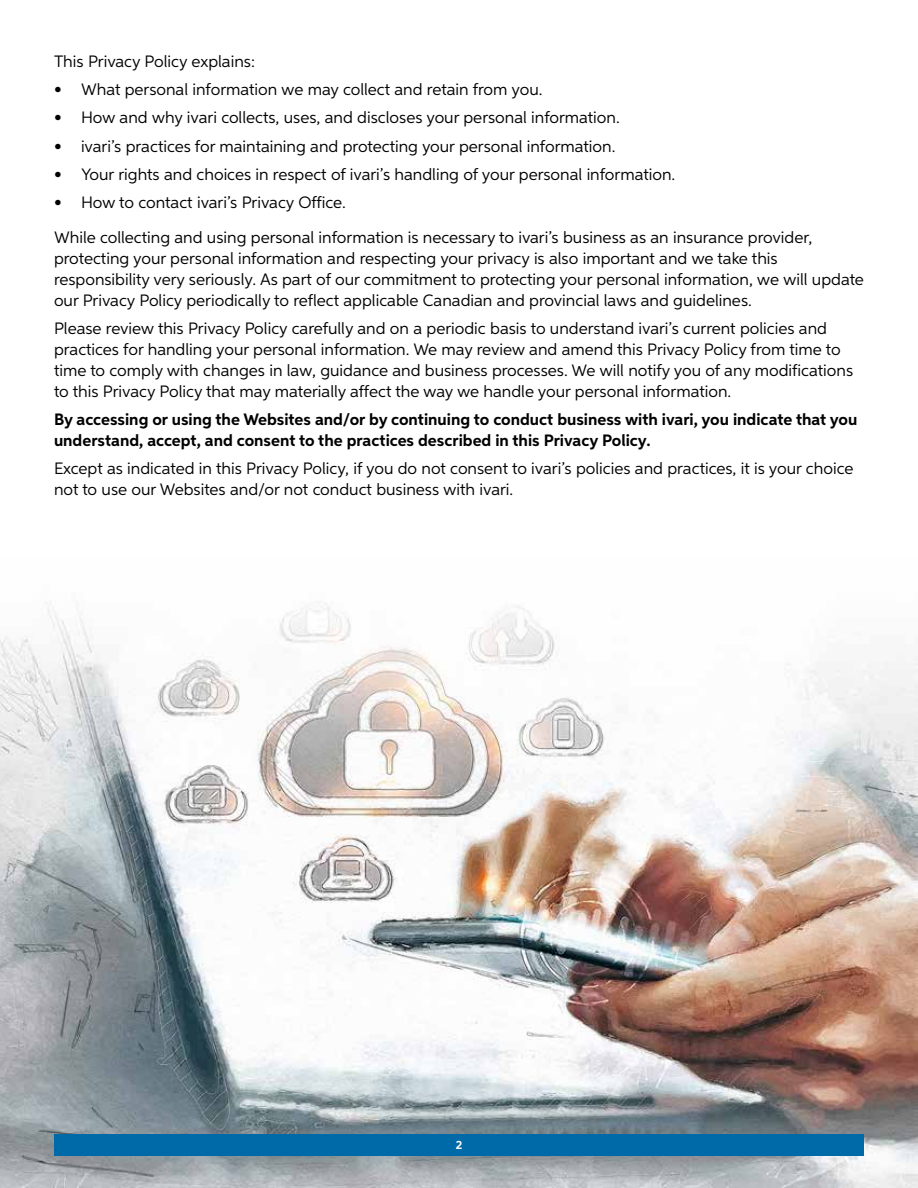
<style>
.page{position:relative;width:918px;height:1188px;background:#fff}
.page>*{position:absolute;margin:0;border:0;box-sizing:border-box;transform-origin:0 0}
.t1{font:16.5px/21px "Aspira";color:#000}
.t2{font:700 16.5px/21px "Aspira";color:#000}
.t3{font:700 12px "Aspira";color:#fff}
</style>
<div class="page">
<img style="left:0;top:601px;width:918px;height:587px">
<div style="left:54px;top:1134px;width:810px;height:22px;background:#0069a7"></div>
<p class="t1" style="left:54px;top:50px;width:203px">This Privacy Policy explains:</p>
<p class="t1" style="left:54px;top:79px;width:490px">• What personal information we may collect and retain from you.</p>
<p class="t1" style="left:54px;top:107px;width:567px">• How and why ivari collects, uses, and discloses your personal information.</p>
<p class="t1" style="left:54px;top:135px;width:563px">• ivari’s practices for maintaining and protecting your personal information.</p>
<p class="t1" style="left:54px;top:163px;width:623px">• Your rights and choices in respect of ivari’s handling of your personal information.</p>
<p class="t1" style="left:54px;top:185px;width:760px;line-height:34.5px">• How to contact ivari’s Privacy Office.<br>While collecting and using personal information is necessary to ivari’s business as an insurance provider,</p>
<p class="t1" style="left:54px;top:247px;width:811px">protecting your personal information and respecting your privacy is also important and we take this responsibility very seriously. As part of our commitment to protecting your personal information, we will update our Privacy Policy periodically to reflect applicable Canadian and provincial laws and guidelines.</p>
<p class="t1" style="left:54px;top:317px;width:801px">Please review this Privacy Policy carefully and on a periodic basis to understand ivari’s current policies and practices for handling your personal information. We may review and amend this Privacy Policy from time to time to comply with changes in law, guidance and business processes. We will notify you of any modifications to this Privacy Policy that may materially affect the way we handle your personal information.</p>
<p class="t2" style="left:54px;top:409px;width:805px">By accessing or using the Websites and/or by continuing to conduct business with ivari, you indicate that you understand, accept, and consent to the practices described in this Privacy Policy.</p>
<p class="t1" style="left:54px;top:458px;width:801px">Except as indicated in this Privacy Policy, if you do not consent to ivari’s policies and practices, it is your choice not to use our Websites and/or not conduct business with ivari.</p>
<p class="t3" style="left:456px;top:1138px;width:8px">2</p>
</div>
